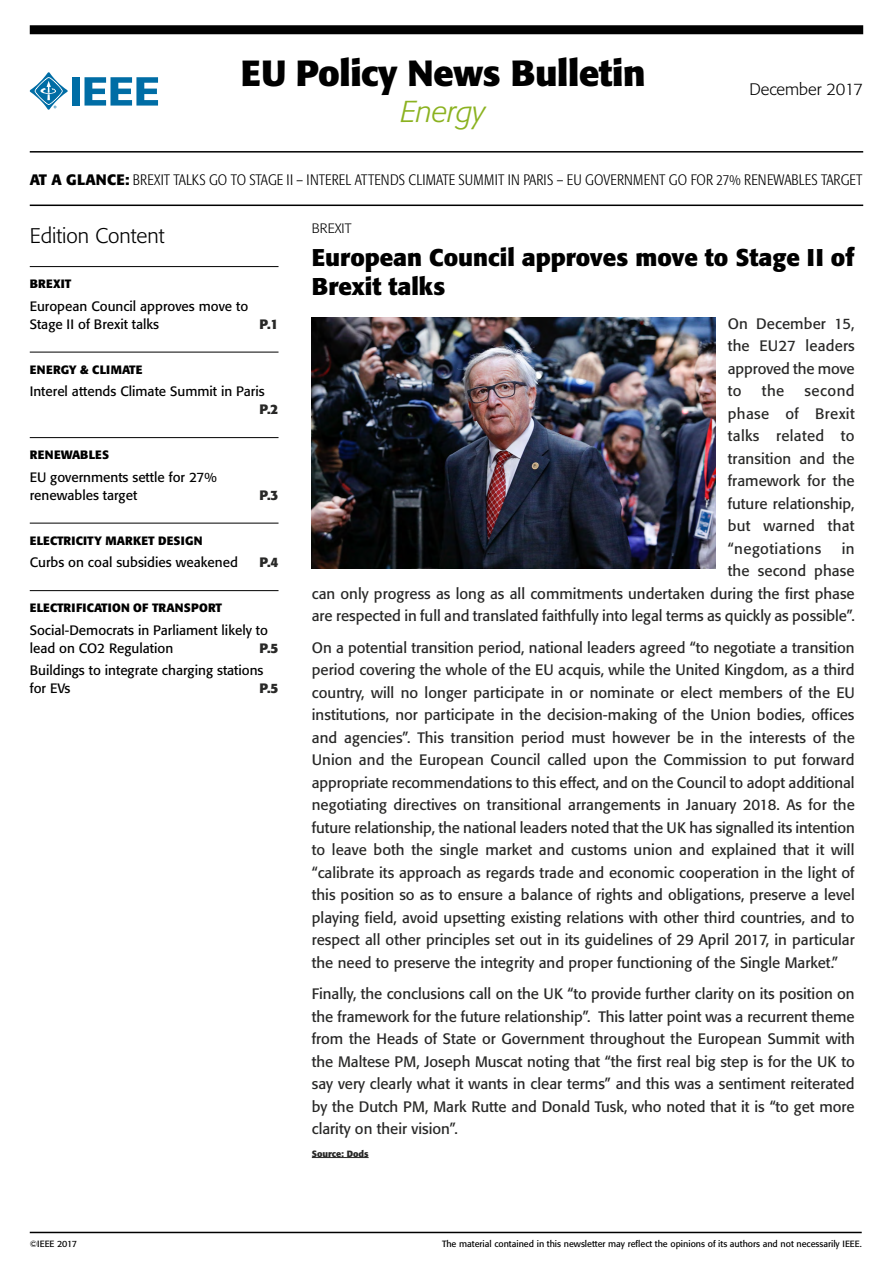
<style>
.page{position:relative;width:893px;height:1263px;background:#fff}
.page>*{position:absolute;margin:0;border:0;box-sizing:border-box;transform-origin:0 0}
.t1{font:700 36px "Formata";letter-spacing:-.01em;color:#000}
.t2{font:italic 300 30px "Formata";letter-spacing:-.01em;color:#8bb220}
.TITRE_ARTICLE{font:700 24px/28.8px "Formata";color:#000}
.Edition_Content_Titl{font:300 21px "Formata";color:#000}
.t3{font:300 16.5px "Formata";color:#000}
.t4{font:15px/22.5px "Formata";color:#282827;text-align:justify}
.At_a_glance{font:300 condensed 15px "Formata";letter-spacing:.01em;color:#000}
.edition_content_titr{font:13.5px/18px "Formata";color:#000}
.edition_content_titr-2{font:700 13.5px "Formata";color:#282827}
.SECTION_categorie{font:300 13.5px "Formata";color:#000}
.editionContentTopic{font:700 12px "Formata";letter-spacing:.02em;color:#000}
.editionContentTopic-2{font:700 12px "Formata";color:#000}
.t5{font:9px "Formata";color:#000}
.source_article{font:700 9px "Formata";color:#282827}
.s1{font-weight:700;font-stretch:normal}
.s2{font-weight:700;color:#282827}
</style>
<div class="page">
<hr style="left:30px;top:151px;width:833px;height:2px;background:#000">
<hr style="left:30px;top:205px;width:833px;height:1px;background:#000">
<hr style="left:30px;top:1232px;width:832px;height:1px;background:#000">
<div style="left:30px;top:25px;width:833px;height:9px;background:#000"></div>
<hr style="left:312px;top:1157px;width:57px;height:1px;background:#282827">
<div style="left:73px;top:77px;width:7px;height:29px;background:#006da5"></div>
<svg style="left:85px;top:77px;width:73px;height:29px"></svg>
<svg style="left:30px;top:72px;width:38px;height:38px"></svg>
<hr style="left:30px;top:266px;width:249px;height:1px;background:#000">
<hr style="left:30px;top:352px;width:249px;height:1px;background:#000">
<hr style="left:30px;top:437px;width:249px;height:1px;background:#000">
<hr style="left:30px;top:523px;width:249px;height:1px;background:#000">
<hr style="left:30px;top:590px;width:249px;height:1px;background:#000">
<img style="left:312px;top:318px;width:403px;height:250px">
<p class="t1" style="left:241px;top:50px;width:406px">EU Policy News Bulletin</p>
<p class="t2" style="left:401px;top:93px;width:86px">Energy</p>
<p class="t3" style="left:749px;top:79px;width:115px">December 2017</p>
<p class="At_a_glance" style="left:30px;top:171px;width:834px"><span class="s1">AT A GLANCE:</span> BREXIT TALKS GO TO STAGE II – INTEREL ATTENDS CLIMATE SUMMIT IN PARIS – EU GOVERNMENT GO FOR 27% RENEWABLES TARGET</p>
<p class="Edition_Content_Titl" style="left:30px;top:223px;width:136px">Edition Content</p>
<p class="editionContentTopic" style="left:30px;top:276px;width:43px">BREXIT</p>
<p class="edition_content_titr" style="left:30px;top:297px;width:220px">European Council approves move to<br>Stage II of Brexit talks</p>
<p class="edition_content_titr-2" style="left:259px;top:315px;width:21px">P.1</p>
<p class="editionContentTopic-2" style="left:30px;top:362px;width:114px">ENERGY &amp; CLIMATE</p>
<p class="edition_content_titr" style="left:259px;top:382px;width:21px;text-indent:-230px">Interel attends Climate Summit in Paris<br><span class="s2">P.2</span></p>
<p class="editionContentTopic-2" style="left:30px;top:447px;width:81px">RENEWABLES</p>
<p class="edition_content_titr" style="left:30px;top:468px;width:189px">EU governments settle for 27% renewables target</p>
<p class="edition_content_titr-2" style="left:259px;top:486px;width:21px">P.3</p>
<p class="editionContentTopic" style="left:30px;top:533px;width:174px">ELECTRICITY MARKET DESIGN</p>
<p class="edition_content_titr" style="left:30px;top:553px;width:210px">Curbs on coal subsidies weakened</p>
<p class="edition_content_titr-2" style="left:259px;top:554px;width:21px">P.4</p>
<p class="editionContentTopic" style="left:30px;top:600px;width:194px">ELECTRIFICATION OF TRANSPORT</p>
<p class="edition_content_titr" style="left:30px;top:621px;width:240px">Social-Democrats in Parliament likely to lead on CO2 Regulation</p>
<p class="edition_content_titr-2" style="left:259px;top:639px;width:21px">P.5</p>
<p class="edition_content_titr" style="left:30px;top:661px;width:235px">Buildings to integrate charging stations for EVs</p>
<p class="edition_content_titr-2" style="left:259px;top:680px;width:21px">P.5</p>
<p class="SECTION_categorie" style="left:312px;top:221px;width:41px">BREXIT</p>
<p class="TITRE_ARTICLE" style="left:312px;top:243px;width:544px">European Council approves move to Stage II of<br>Brexit talks</p>
<p class="t4" style="left:728px;top:312px;width:128px">On December 15, the EU27 leaders approved the move to</p>
<p class="t4" style="left:728px;top:379px;width:128px;text-indent:77px">second phase of Brexit talks related to transition and the framework for the future relationship, but warned that “negotiations</p>
<p class="t4" style="left:762px;top:379px;width:24px">the</p>
<p class="t4" style="left:312px;top:537px;width:544px;text-align:right">in<br>the second phase<br>can only progress as long as all commitments undertaken during the first phase are respected in full and translated faithfully into legal terms as quickly as possible”.</p>
<p class="t4" style="left:312px;top:636px;width:545px">On a potential transition period, national leaders agreed “to negotiate a transition period covering the whole of the EU acquis, while the United Kingdom, as a third country, will no longer participate in or nominate or elect members of the EU institutions, nor participate in the decision-making of the Union bodies, offices and agencies”. This transition period must however be in the interests of the Union and the European Council called upon the Commission to put forward appropriate recommendations to this effect, and on the Council to adopt additional negotiating directives on transitional arrangements in January 2018. As for the future relationship, the national leaders noted that the UK has signalled its intention to leave both the single market and customs union and explained that it will “calibrate its approach as regards trade and economic cooperation in the light of this position so as to ensure a balance of rights and obligations, preserve a level playing field, avoid upsetting existing relations with other third countries, and to respect all other principles set out in its guidelines of 29 April 2017, in particular the need to preserve the integrity and proper functioning of the Single Market.”</p>
<p class="t4" style="left:312px;top:982px;width:544px">Finally, the conclusions call on the UK “to provide further clarity on its position on the framework for the future relationship”. This latter point was a recurrent theme from the Heads of State or Government throughout the European Summit with the Maltese PM, Joseph Muscat noting that “the first real big step is for the UK to say very clearly what it wants in clear terms” and this was a sentiment reiterated by the Dutch PM, Mark Rutte and Donald Tusk, who noted that it is “to get more clarity on their vision”.</p>
<p class="source_article" style="left:312px;top:1148px;width:58px">Source: Dods</p>
<p class="t5" style="left:30px;top:1238px;width:49px">©IEEE 2017</p>
<p class="t5" style="left:442px;top:1238px;width:421px">The material contained in this newsletter may reflect the opinions of its authors and not necessarily IEEE.</p>
</div>
